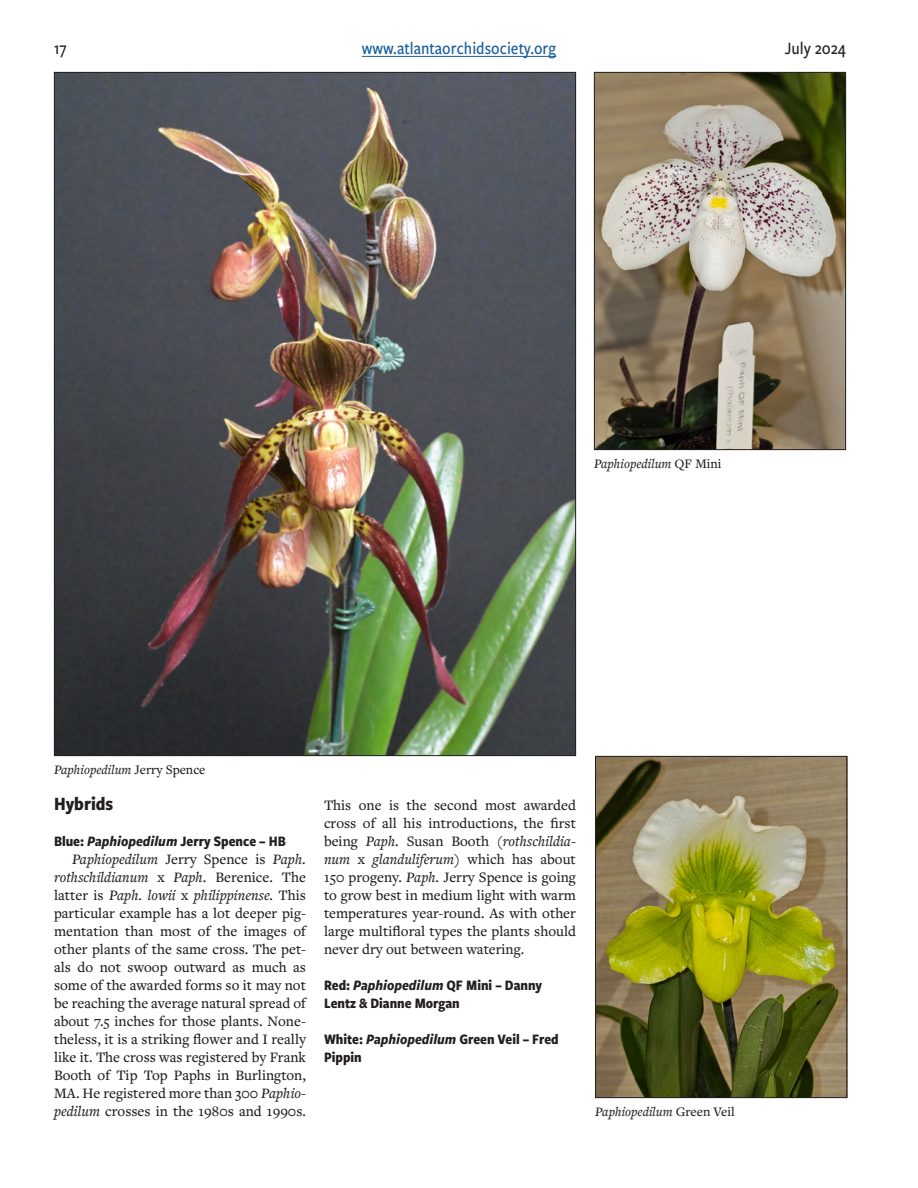
<style>
.page{position:relative;width:918px;height:1188px;background:#fff}
.page>*{position:absolute;margin:0;border:0;box-sizing:border-box;transform-origin:0 0}
.class{font:700 19.5px "Freight Sans Cnd Pro";color:#231f20}
.t1{font:500 18px "Freight Sans Cnd Pro";color:#175d9e}
.t2{font:500 18px "Freight Sans Cnd Pro";color:#231f20}
.text{font:500 15px/18px "Freight Text Pro";color:#231f20;text-align:justify}
.ribbon_title{font:700 15px/18px "Freight Sans Cnd Pro";color:#231f20}
.t3{font:italic 500 13.5px "Freight Text Pro";color:#231f20}
.s1{font-style:normal}
.s2{font-style:italic}
</style>
<div class="page">
<hr style="left:362px;top:56px;width:194px;height:1px;background:#175d9e">
<img style="left:56px;top:74px;width:518px;height:680px">
<img style="left:596px;top:74px;width:248px;height:374px">
<div style="left:594px;top:72px;width:252px;height:378px;border:1px solid #231f20"></div>
<img style="left:597px;top:758px;width:248px;height:338px">
<div style="left:595px;top:756px;width:252px;height:342px;border:1px solid #231f20"></div>
<p class="t2" style="left:54px;top:36px;width:14px">17</p>
<p class="t1" style="left:362px;top:36px;width:196px">www.atlantaorchidsociety.org</p>
<p class="t2" style="left:785px;top:36px;width:63px">July 2024</p>
<p class="t3" style="left:594px;top:455px;width:129px">Paphiopedilum <span class="s1">QF Mini</span></p>
<p class="t3" style="left:54px;top:761px;width:153px">Paphiopedilum <span class="s1">Jerry Spence</span></p>
<p class="class" style="left:54px;top:790px;width:61px">Hybrids</p>
<p class="ribbon_title" style="left:54px;top:832px;width:233px">Blue: <span class="s2">Paphiopedilum</span> Jerry Spence – HB</p>
<p class="text" style="left:54px;top:850px;width:254px;text-indent:18px"><span class="s2">Paphiopedilum</span> Jerry Spence is <span class="s2">Paph. rothschildianum</span> x <span class="s2">Paph.</span> Berenice. The latter is <span class="s2">Paph. lowii</span> x <span class="s2">philippinense.</span> This particular example has a lot deeper pig&shy;mentation than most of the images of other plants of the same cross. The pet&shy;als do not swoop outward as much as some of the awarded forms so it may not be reaching the average natural spread of about 7.5 inches for those plants. None&shy;theless, it is a striking flower and I really like it. The cross was registered by Frank Booth of Tip Top Paphs in Burlington, MA. He registered more than 300 <span class="s2">Paphio&shy;pedilum</span> crosses in the 1980s and 1990s.</p>
<p class="text" style="left:324px;top:796px;width:254px">This one is the second most awarded cross of all his introductions, the first being <span class="s2">Paph.</span> Susan Booth (<span class="s2">rothschildia&shy;num</span> x <span class="s2">glanduliferum</span>) which has about 150 progeny. <span class="s2">Paph.</span> Jerry Spence is going to grow best in medium light with warm temperatures year-round. As with other large multifloral types the plants should never dry out between watering.</p>
<p class="ribbon_title" style="left:324px;top:976px;width:220px">Red: <span class="s2">Paphiopedilum</span> QF Mini – Danny<br>Lentz &amp; Dianne Morgan</p>
<p class="ribbon_title" style="left:324px;top:1030px;width:236px">White: <span class="s2">Paphiopedilum</span> Green Veil – Fred<br>Pippin</p>
<p class="t3" style="left:595px;top:1103px;width:141px">Paphiopedilum <span class="s1">Green Veil</span></p>
</div>
